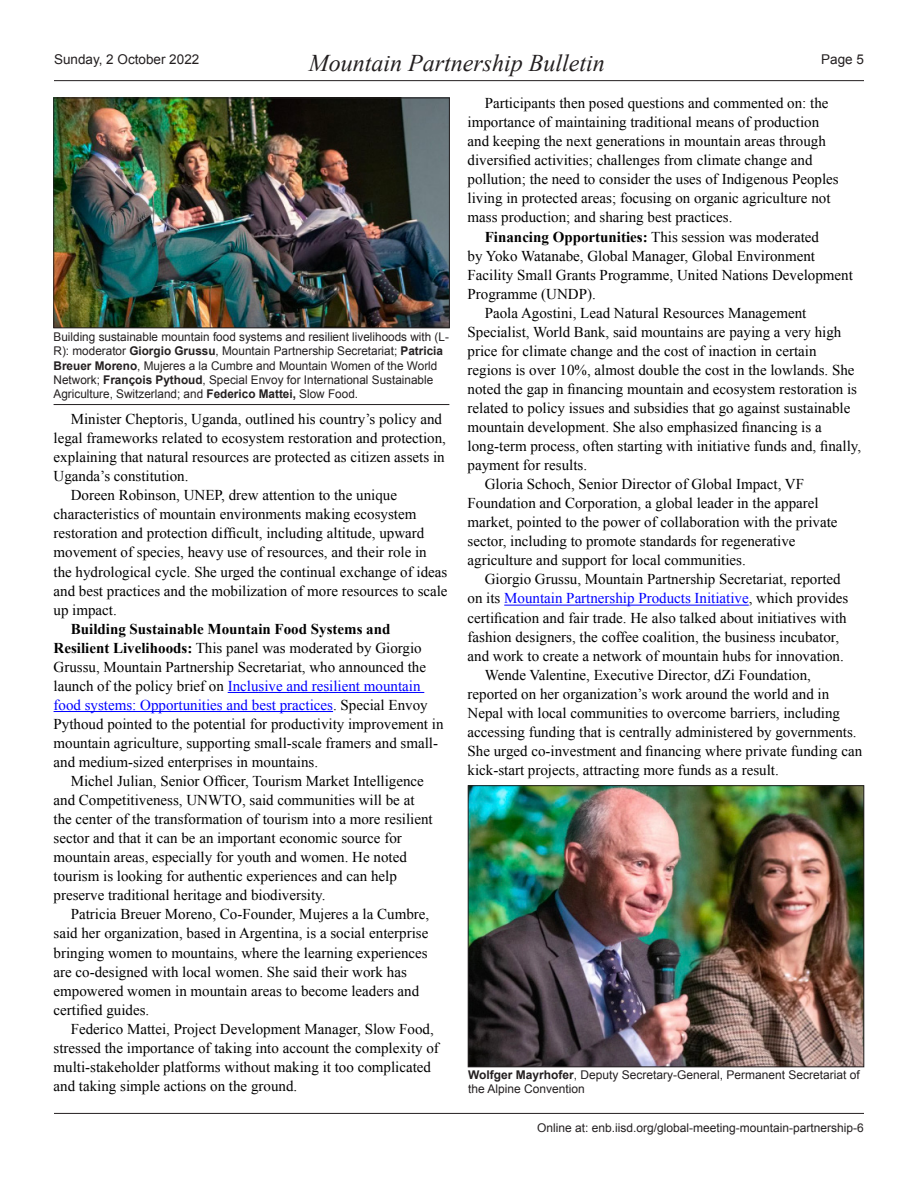
<style>
.page{position:relative;width:918px;height:1188px;background:#fff}
.page>*{position:absolute;margin:0;border:0;box-sizing:border-box;transform-origin:0 0}
.t1{font:italic 24px "Times New Roman";color:#231f20}
.ENB_-_Body{font:15px/19px "Times New Roman";color:#000}
.t2{font:13.5px "Arial";color:#231f20}
.t3{font:12px/14.4px "Arial";color:#231f20}
.s1{font-weight:700}
.s2{color:#00f}
</style>
<div class="page">
<hr style="left:54px;top:80px;width:810px;height:1px;background:#231f20">
<hr style="left:54px;top:1113px;width:810px;height:1px;background:#231f20">
<hr style="left:228px;top:692px;width:196px;height:1px;background:#00f">
<hr style="left:54px;top:711px;width:279px;height:1px;background:#00f">
<hr style="left:504px;top:605px;width:245px;height:1px;background:#00f">
<img style="left:470px;top:787px;width:392px;height:278px">
<div style="left:468px;top:785px;width:396px;height:282px;border:1px solid #231f20"></div>
<img style="left:56px;top:100px;width:392px;height:226px">
<div style="left:54px;top:98px;width:396px;height:230px;border:1px solid #231f20"></div>
<hr style="left:54px;top:404px;width:395px;height:1px;background:#231f20">
<p class="t2" style="left:54px;top:50px;width:147px">Sunday, 2 October 2022</p>
<p class="t2" style="left:821px;top:50px;width:44px">Page 5</p>
<h1 class="t1" style="left:309px;top:46px;width:298px">Mountain Partnership Bulletin</h1>
<p class="t3" style="left:54px;top:330px;width:397px">Building sustainable mountain food systems and resilient livelihoods with (L-R): moderator <span class="s1">Giorgio Grussu</span>, Mountain Partnership Secretariat; <span class="s1">Patricia Breuer Moreno</span>, Mujeres a la Cumbre and Mountain Women of the World Network; <span class="s1">François Pythoud</span>, Special Envoy for International Sustainable Agriculture, Switzerland; and <span class="s1">Federico Mattei,</span> Slow Food.</p>
<p class="ENB_-_Body" style="left:54px;top:409px;width:394px;text-indent:17px">Minister Cheptoris, Uganda, outlined his country’s policy and legal frameworks related to ecosystem restoration and protection, explaining that natural resources are protected as citizen assets in Uganda’s constitution.</p>
<p class="ENB_-_Body" style="left:54px;top:486px;width:396px;text-indent:17px">Doreen Robinson, UNEP, drew attention to the unique characteristics of mountain environments making ecosystem restoration and protection difficult, including altitude, upward movement of species, heavy use of resources, and their role in the hydrological cycle. She urged the continual exchange of ideas and best practices and the mobilization of more resources to scale up impact.</p>
<p class="ENB_-_Body" style="left:54px;top:619px;width:391px;text-indent:17px"><span class="s1">Building Sustainable Mountain Food Systems and Resilient Livelihoods:</span> This panel was moderated by Giorgio Grussu, Mountain Partnership Secretariat, who announced the launch of the policy brief on <span class="s2">Inclusive and resilient mountain food systems: Opportunities and best practices</span>. Special Envoy Pythoud pointed to the potential for productivity improvement in mountain agriculture, supporting small-scale framers and small&shy;and medium-sized enterprises in mountains.</p>
<p class="ENB_-_Body" style="left:54px;top:771px;width:381px;text-indent:17px">Michel Julian, Senior Officer, Tourism Market Intelligence and Competitiveness, UNWTO, said communities will be at the center of the transformation of tourism into a more resilient sector and that it can be an important economic source for mountain areas, especially for youth and women. He noted tourism is looking for authentic experiences and can help preserve traditional heritage and biodiversity.</p>
<p class="ENB_-_Body" style="left:54px;top:905px;width:377px;text-indent:17px">Patricia Breuer Moreno, Co-Founder, Mujeres a la Cumbre, said her organization, based in Argentina, is a social enterprise bringing women to mountains, where the learning experiences are co-designed with local women. She said their work has empowered women in mountain areas to become leaders and certified guides.</p>
<p class="ENB_-_Body" style="left:54px;top:1019px;width:387px;text-indent:17px">Federico Mattei, Project Development Manager, Slow Food, stressed the importance of taking into account the complexity of multi-stakeholder platforms without making it too complicated and taking simple actions on the ground.</p>
<p class="ENB_-_Body" style="left:468px;top:93px;width:373px;text-indent:17px">Participants then posed questions and commented on: the importance of maintaining traditional means of production and keeping the next generations in mountain areas through diversified activities; challenges from climate change and pollution; the need to consider the uses of Indigenous Peoples living in protected areas; focusing on organic agriculture not mass production; and sharing best practices.</p>
<p class="ENB_-_Body" style="left:468px;top:227px;width:387px;text-indent:17px"><span class="s1">Financing Opportunities:</span> This session was moderated<br>by Yoko Watanabe, Global Manager, Global Environment Facility Small Grants Programme, United Nations Development Programme (UNDP).</p>
<p class="ENB_-_Body" style="left:468px;top:303px;width:395px;text-indent:17px">Paola Agostini, Lead Natural Resources Management Specialist, World Bank, said mountains are paying a very high price for climate change and the cost of inaction in certain regions is over 10%, almost double the cost in the lowlands. She noted the gap in financing mountain and ecosystem restoration is related to policy issues and subsidies that go against sustainable mountain development. She also emphasized financing is a long-term process, often starting with initiative funds and, finally, payment for results.</p>
<p class="ENB_-_Body" style="left:468px;top:474px;width:371px;text-indent:17px">Gloria Schoch, Senior Director of Global Impact, VF Foundation and Corporation, a global leader in the apparel market, pointed to the power of collaboration with the private sector, including to promote standards for regenerative agriculture and support for local communities.</p>
<p class="ENB_-_Body" style="left:468px;top:570px;width:382px;text-indent:17px">Giorgio Grussu, Mountain Partnership Secretariat, reported on its <span class="s2">Mountain Partnership Products Initiative</span>, which provides certification and fair trade. He also talked about initiatives with fashion designers, the coffee coalition, the business incubator, and work to create a network of mountain hubs for innovation.</p>
<p class="ENB_-_Body" style="left:468px;top:665px;width:396px;text-indent:17px">Wende Valentine, Executive Director, dZi Foundation, reported on her organization’s work around the world and in Nepal with local communities to overcome barriers, including accessing funding that is centrally administered by governments.<br>She urged co-investment and financing where private funding can kick-start projects, attracting more funds as a result.</p>
<p class="t3" style="left:468px;top:1067px;width:393px"><span class="s1">Wolfger Mayrhofer</span>, Deputy Secretary-General, Permanent Secretariat of the Alpine Convention</p>
<p class="t3" style="left:537px;top:1121px;width:328px">Online at: enb.iisd.org/global-meeting-mountain-partnership-6</p>
</div>
